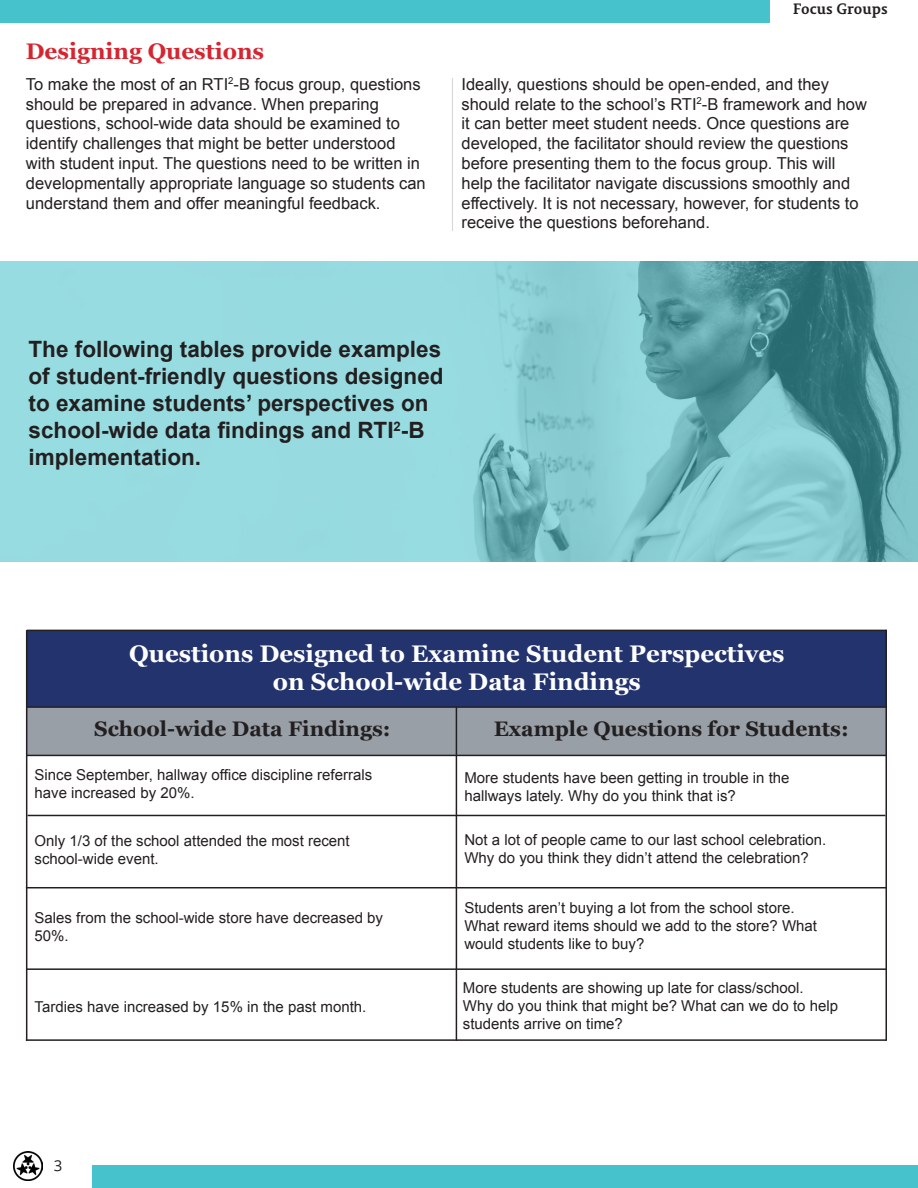
<style>
.page{position:relative;width:918px;height:1188px;background:#fff}
.page>*{position:absolute;margin:0;border:0;box-sizing:border-box;transform-origin:0 0}
.t1{font:700 24px "Georgia";color:#fff}
.t2{font:700 22.5px/27px "Arial";color:#231f20;text-align:justify}
.t3{font:700 22.5px "Georgia";color:#d52530}
.t4{font:700 21px "Georgia";color:#231f20}
.t5{font:16.5px/19.8px "Arial";color:#231f20}
.t6{font:15px/18px "Arial";color:#231f20}
.t7{font:700 15px "Permian Slab Serif Typeface";color:#231f20}
.t8{font:15px "Open Sans";color:#231f20}
</style>
<div class="page">
<div style="left:93px;top:1166px;width:825px;height:22px;background:#45c2cb"></div>
<div style="left:0;top:0;width:769px;height:22px;background:#45c2cb"></div>
<img style="left:13px;top:1151px;width:30px;height:29px">
<svg style="left:0;top:261px;width:918px;height:301px;background:#84c9ce"></svg>
<div style="left:26px;top:708px;width:859px;height:47px;background:#989fa7"></div>
<div style="left:26px;top:630px;width:860px;height:76px;background:#22336d"></div>
<hr style="left:27px;top:630px;width:859px;height:1px;background:#231f20">
<hr style="left:27px;top:706px;width:859px;height:2px;background:#231f20">
<hr style="left:27px;top:755px;width:859px;height:1px;background:#231f20">
<hr style="left:28px;top:815px;width:857px;height:1px;background:#231f20">
<hr style="left:26px;top:887px;width:860px;height:1px;background:#231f20">
<hr style="left:27px;top:968px;width:859px;height:2px;background:#231f20">
<hr style="left:26px;top:1039px;width:860px;height:2px;background:#231f20">
<hr style="left:26px;top:630px;width:1px;height:411px;background:#231f20">
<hr style="left:456px;top:707px;width:1px;height:334px;background:#231f20">
<hr style="left:885px;top:630px;width:2px;height:411px;background:#231f20">
<hr style="left:452px;top:78px;width:1px;height:153px;background:#76797a">
<p class="t3" style="left:26px;top:35px;width:240px">Designing Questions</p>
<p class="t7" style="left:793px;top:-3px;width:96px">Focus Groups</p>
<p class="t5" style="left:26px;top:74px;width:401px">To make the most of an RTI<sup>2</sup>-B focus group, questions should be prepared in advance. When preparing questions, school-wide data should be examined to identify challenges that might be better understood with student input. The questions need to be written in developmentally appropriate language so students can understand them and offer meaningful feedback.</p>
<p class="t5" style="left:462px;top:74px;width:407px">Ideally, questions should be open-ended, and they should relate to the school’s RTI<sup>2</sup>-B framework and how it can better meet student needs. Once questions are developed, the facilitator should review the questions before presenting them to the focus group. This will help the facilitator navigate discussions smoothly and effectively. It is not necessary, however, for students to receive the questions beforehand.</p>
<p class="t2" style="left:29px;top:337px;width:417px">The following tables provide examples of student-friendly questions designed to examine students’ perspectives on</p>
<p class="t2" style="left:29px;top:418px;width:398px">school-wide data findings and RTI<sup>2</sup>-B implementation.</p>
<p class="t1" style="left:129px;top:635px;width:657px">Questions Designed to Examine Student Perspectives</p>
<p class="t1" style="left:273px;top:664px;width:369px">on School-wide Data Findings</p>
<p class="t4" style="left:94px;top:713px;width:298px">School-wide Data Findings:</p>
<p class="t4" style="left:494px;top:713px;width:356px">Example Questions for Students:</p>
<p class="t6" style="left:35px;top:766px;width:339px">Since September, hallway office discipline referrals</p>
<p class="t6" style="left:35px;top:784px;width:162px">have increased by 20%.</p>
<p class="t6" style="left:35px;top:832px;width:317px">Only 1/3 of the school attended the most recent</p>
<p class="t6" style="left:35px;top:850px;width:126px">school-wide event.</p>
<p class="t6" style="left:464px;top:769px;width:327px">More students have been getting in trouble in the</p>
<p class="t6" style="left:464px;top:787px;width:273px">hallways lately. Why do you think that is?</p>
<p class="t6" style="left:464px;top:831px;width:363px">Not a lot of people came to our last school celebration.</p>
<p class="t6" style="left:464px;top:849px;width:346px">Why do you think they didn’t attend the celebration?</p>
<p class="t6" style="left:464px;top:899px;width:332px">Students aren’t buying a lot from the school store.</p>
<p class="t6" style="left:464px;top:917px;width:354px">What reward items should we add to the store? What</p>
<p class="t6" style="left:464px;top:935px;width:182px">would students like to buy?</p>
<p class="t6" style="left:463px;top:979px;width:342px">More students are showing up late for class/school.</p>
<p class="t6" style="left:463px;top:997px;width:377px">Why do you think that might be? What can we do to help students arrive on time?</p>
<p class="t6" style="left:35px;top:909px;width:350px">Sales from the school-wide store have decreased by</p>
<p class="t6" style="left:35px;top:927px;width:36px">50%.</p>
<p class="t6" style="left:35px;top:998px;width:333px">Tardies have increased by 15% in the past month.</p>
<p class="t8" style="left:54px;top:1155px;width:10px">3</p>
</div>
